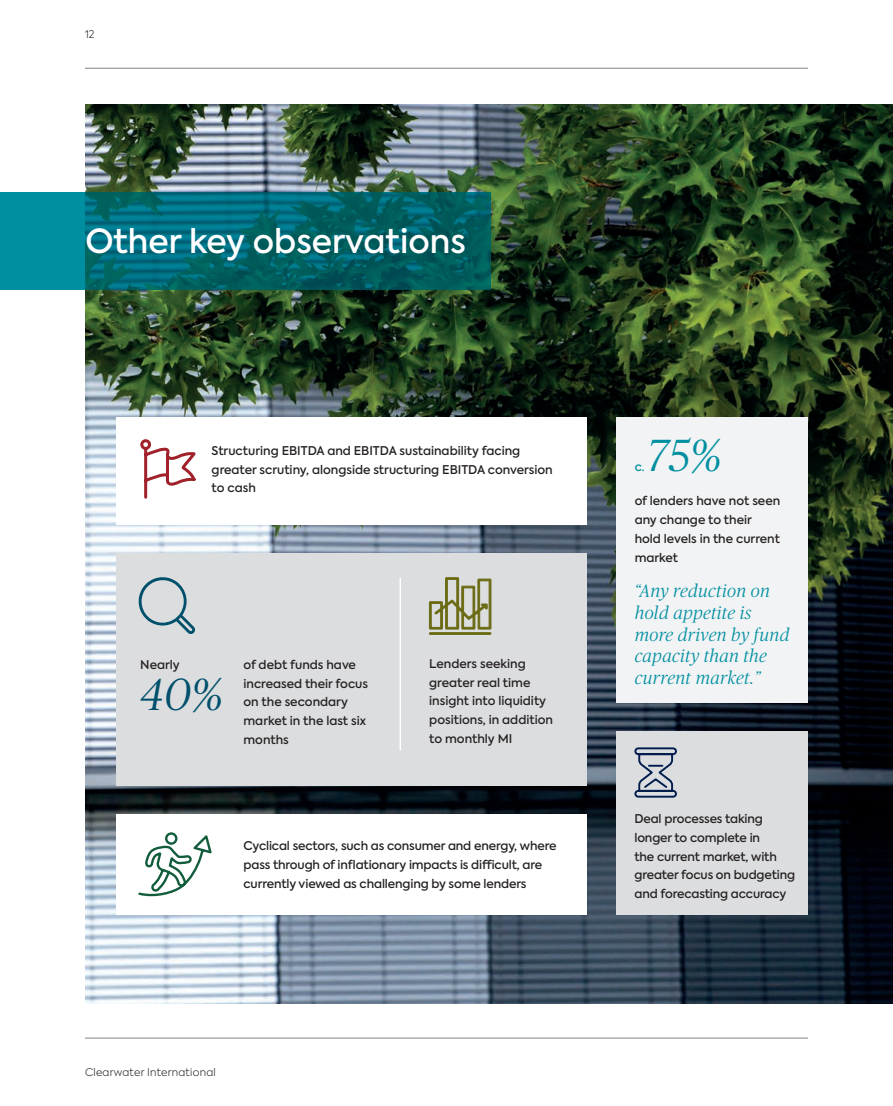
<style>
.page{position:relative;width:893px;height:1106px;background:#fff}
.page>*{position:absolute;margin:0;border:0;box-sizing:border-box;transform-origin:0 0}
.t1{font:italic 300 45px "Publico";color:#004f6b}
.t2{font:italic 300 45px "Publico";color:#008fa1}
.t3{font:500 33px "Axiforma";color:#fff}
.t4{font:italic 300 18px/21.6px "Publico";letter-spacing:.02em;color:#008fa1}
.t5{font:500 12px/18.8px "Axiforma";letter-spacing:-.005em;color:#231f20}
.t6{font:500 12px "Axiforma";color:#008fa1}
.t7{font:300 10.5px "Axiforma";letter-spacing:.02em;color:#231f20}
</style>
<div class="page">
<hr style="left:85px;top:68px;width:723px;height:1px;background:#808285">
<hr style="left:85px;top:1037px;width:723px;height:1px;background:#808285">
<img style="left:85px;top:105px;width:808px;height:898px">
<svg style="left:0;top:192px;width:491px;height:97px;background:#006c76"></svg>
<div style="left:617px;top:417px;width:191px;height:286px;background:#f2f3f4"></div>
<div style="left:617px;top:731px;width:191px;height:183px;background:#dcdddf"></div>
<div style="left:116px;top:553px;width:471px;height:232px;background:#dcdddf"></div>
<div style="left:116px;top:417px;width:471px;height:108px;background:#fff"></div>
<div style="left:116px;top:813px;width:471px;height:101px;background:#fff"></div>
<hr style="left:400px;top:577px;width:1px;height:173px;background:#fff">
<svg style="left:140px;top:439px;width:56px;height:60px"></svg>
<svg style="left:429px;top:577px;width:62px;height:52px"></svg>
<div style="left:429px;top:632px;width:62px;height:2px;border:1px solid #6c6b15"></div>
<svg style="left:138px;top:577px;width:57px;height:57px"></svg>
<svg style="left:634px;top:747px;width:43px;height:51px"></svg>
<svg style="left:138px;top:832px;width:74px;height:65px"></svg>
<p class="t7" style="left:85px;top:28px;width:11px">12</p>
<h2 class="t3" style="left:85px;top:220px;width:382px">Other key observations</h2>
<p class="t5" style="left:212px;top:441px;width:343px">Structuring EBITDA and EBITDA sustainability facing greater scrutiny, alongside structuring EBITDA conversion to cash</p>
<p class="t5" style="left:140px;top:655px;width:41px">Nearly</p>
<h1 class="t1" style="left:140px;top:669px;width:84px">40%</h1>
<p class="t5" style="left:244px;top:655px;width:126px">of debt funds have increased their focus on the secondary market in the last six months</p>
<p class="t5" style="left:429px;top:654px;width:125px">Lenders seeking greater real time insight into liquidity positions, in addition to monthly MI</p>
<p class="t5" style="left:243px;top:836px;width:314px">Cyclical sectors, such as consumer and energy, where pass through of inflationary impacts is difficult, are currently viewed as challenging by some lenders</p>
<p class="t7" style="left:85px;top:1065px;width:132px">Clearwater International</p>
<h1 class="t2" style="left:648px;top:431px;width:75px">75%</h1>
<p class="t5" style="left:635px;top:492px;width:147px">of lenders have not seen any change to their hold levels in the current market</p>
<h3 class="t4" style="left:635px;top:580px;width:156px">“Any reduction on hold appetite is more driven by fund capacity than the current market.”</h3>
<p class="t6" style="left:635px;top:459px;width:12px">c.</p>
<p class="t5" style="left:634px;top:809px;width:162px">Deal processes taking longer to complete in<br>the current market, with greater focus on budgeting and forecasting accuracy</p>
</div>
